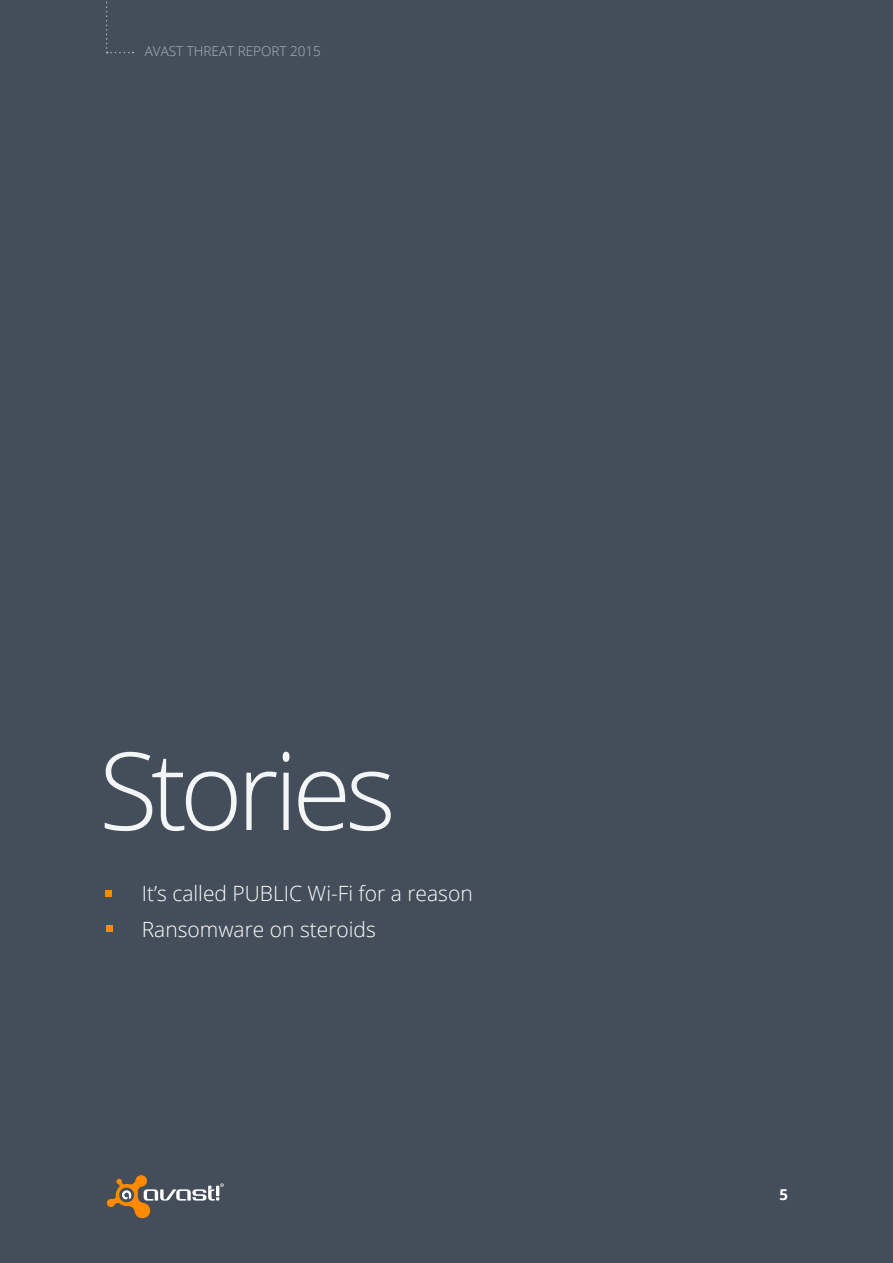
<style>
.page{position:relative;width:893px;height:1263px;background:#444e5a}
.page>*{position:absolute;margin:0;border:0;box-sizing:border-box;transform-origin:0 0}
.Headline_1{font:300 108px "Open Sans";letter-spacing:-.055em;color:#f4f5f6}
.Headline_2_-_list{font:300 21px "Open Sans";color:#fff}
.t1{font:700 15px "Open Sans";color:#fff}
.Section{font:300 13.5px "Open Sans";color:#abb6c3}
</style>
<div class="page">
<div style="left:105px;top:890px;width:7px;height:7px;background:#ff8a00"></div>
<div style="left:106px;top:925px;width:6px;height:7px;background:#ff8a00"></div>
<svg style="left:106px;top:1175px;width:118px;height:44px"></svg>
<svg style="left:106px;top:1px;width:28px;height:52px"></svg>
<p class="Section" style="left:145px;top:42px;width:177px">AVAST THREAT REPORT 2015</p>
<p class="Headline_1" style="left:99px;top:717px;width:299px">Stories</p>
<p class="Headline_2_-_list" style="left:142px;top:878px;width:332px">It’s called PUBLIC Wi-Fi for a reason</p>
<p class="Headline_2_-_list" style="left:142px;top:914px;width:236px">Ransomware on steroids</p>
<p class="t1" style="left:779px;top:1184px;width:10px">5</p>
</div>
